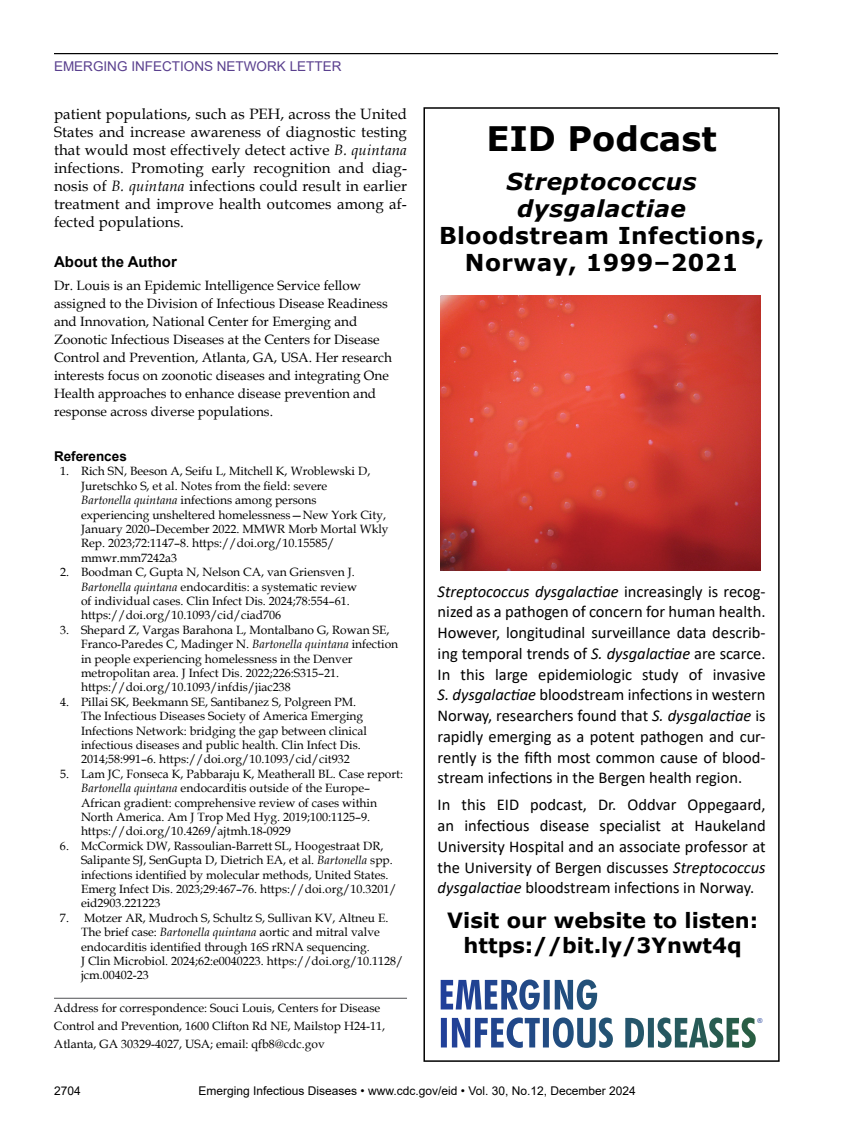
<style>
.page{position:relative;width:851px;height:1134px;background:#fff}
.page>*{position:absolute;margin:0;border:0;box-sizing:border-box;transform-origin:0 0}
.t1{font:700 33.75px "Verdana";color:#000}
.t2{font:700 23.25px/27px "Verdana";letter-spacing:.02em;color:#000;text-align:center}
.t3{font:italic 700 23.25px/27px "Verdana";letter-spacing:.02em;color:#000;text-align:center}
.t4{font:700 21px/24.9px "Verdana";color:#000;text-align:center}
.t5{font:16.5px/20.7px "Calibri";color:#000;text-align:justify}
.t6{font:15px/18px "Book Antiqua";letter-spacing:.01em;color:#000;text-align:justify}
.t7{font:700 15px "Arial";color:#000}
.t8{font:13.5px/18px "Book Antiqua";color:#000}
.t9{font:13.5px "Arial";color:#5a408e}
.t10{font:700 13.5px "Arial";color:#000}
.t11{font:12px/14.4px "Book Antiqua";color:#000}
.t12{font:12px "Arial";color:#000}
.t13{font:6.9px "Arial";color:#21409a}
.s1{font-style:italic}
</style>
<div class="page">
<hr style="left:54px;top:53px;width:724px;height:1px;background:#000">
<hr style="left:54px;top:998px;width:353px;height:1px;background:#636466">
<div style="left:423px;top:107px;width:356px;height:955px;border:2px solid #000"></div>
<svg style="left:440px;top:980px;width:315px;height:68px"></svg>
<img style="left:440px;top:295px;width:320px;height:276px">
<p class="t9" style="left:54px;top:57px;width:289px">EMERGING INFECTIONS NETWORK LETTER</p>
<p class="t6" style="left:54px;top:104px;width:354px">patient populations, such as PEH, across the United States and increase awareness of diagnostic testing that would most effectively detect active <span class="s1">B. quintana </span>infections. Promoting early recognition and diag&shy;nosis of <span class="s1">B. quintana</span> infections could result in earlier treatment and improve health outcomes among af&shy;fected populations.</p>
<p class="t7" style="left:54px;top:252px;width:124px">About the Author</p>
<p class="t8" style="left:54px;top:276px;width:339px">Dr. Louis is an Epidemic Intelligence Service fellow assigned to the Division of Infectious Disease Readiness and Innovation, National Center for Emerging and Zoonotic Infectious Diseases at the Centers for Disease Control and Prevention, Atlanta, GA, USA. Her research interests focus on zoonotic diseases and integrating One Health approaches to enhance disease prevention and response across diverse populations.</p>
<p class="t10" style="left:54px;top:447px;width:74px">References</p>
<p class="t11" style="left:81px;top:464px;width:309px;text-indent:-21px">1. Rich SN, Beeson A, Seifu L, Mitchell K, Wroblewski D, Juretschko S, et al. Notes from the field: severe<br><span class="s1">Bartonella quintana</span> infections among persons<br>experiencing unsheltered homelessness—New York City, January 2020–December 2022. MMWR Morb Mortal Wkly Rep. 2023;72:1147–8. https://doi.org/10.15585/ mmwr.mm7242a3</p>
<p class="t11" style="left:81px;top:565px;width:277px;text-indent:-21px">2. Boodman C, Gupta N, Nelson CA, van Griensven J.<br><span class="s1">Bartonella quintana</span> endocarditis: a systematic review of individual cases. Clin Infect Dis. 2024;78:554–61. https://doi.org/10.1093/cid/ciad706</p>
<p class="t11" style="left:81px;top:622px;width:319px;text-indent:-21px">3. Shepard Z, Vargas Barahona L, Montalbano G, Rowan SE, Franco-Paredes C, Madinger N. <span class="s1">Bartonella quintana</span> infection in people experiencing homelessness in the Denver metropolitan area. J Infect Dis. 2022;226:S315–21. https://doi.org/10.1093/infdis/jiac238</p>
<p class="t11" style="left:81px;top:694px;width:287px;text-indent:-21px">4. Pillai SK, Beekmann SE, Santibanez S, Polgreen PM.<br>The Infectious Diseases Society of America Emerging Infections Network: bridging the gap between clinical infectious diseases and public health. Clin Infect Dis.<br>2014;58:991–6. https://doi.org/10.1093/cid/cit932</p>
<p class="t11" style="left:81px;top:766px;width:323px;text-indent:-21px">5. Lam JC, Fonseca K, Pabbaraju K, Meatherall BL. Case report:<br><span class="s1">Bartonella quintana</span> endocarditis outside of the Europe– African gradient: comprehensive review of cases within North America. Am J Trop Med Hyg. 2019;100:1125–9. https://doi.org/10.4269/ajtmh.18-0929</p>
<p class="t11" style="left:81px;top:838px;width:317px;text-indent:-21px">6. McCormick DW, Rassoulian-Barrett SL, Hoogestraat DR, Salipante SJ, SenGupta D, Dietrich EA, et al. <span class="s1">Bartonella</span> spp. infections identified by molecular methods, United States.<br>Emerg Infect Dis. 2023;29:467–76. https://doi.org/10.3201/ eid2903.221223</p>
<p class="t11" style="left:81px;top:910px;width:324px;text-indent:-21px">7. Motzer AR, Mudroch S, Schultz S, Sullivan KV, Altneu E.<br>The brief case: <span class="s1">Bartonella quintana</span> aortic and mitral valve endocarditis identified through 16S rRNA sequencing.<br>J Clin Microbiol. 2024;62:e0040223. https://doi.org/10.1128/ jcm.00402-23</p>
<p class="t11" style="left:54px;top:999px;width:332px;line-height:18px">Address for correspondence: Souci Louis, Centers for Disease<br>Control and Prevention, 1600 Clifton Rd NE, Mailstop H24-11,<br>Atlanta, GA 30329-4027, USA; email: qfb8@cdc.gov</p>
<h1 class="t1" style="left:486px;top:115px;width:232px">EID Podcast</h1>
<h2 class="t3" style="left:506px;top:168px;width:191px">Streptococcus dysgalactiae</h2>
<h2 class="t2" style="left:439px;top:222px;width:326px">Bloodstream Infections,<br>Norway, 1999–2021</h2>
<p class="t5" style="left:437px;top:580px;width:329px"><span class="s1">Streptococcus dysgalactiae</span> increasingly is recog&shy;nized as a pathogen of concern for human health.<br>However, longitudinal surveillance data describ&shy;ing temporal trends of <span class="s1">S. dysgalactiae</span> are scarce.<br>In this large epidemiologic study of invasive <span class="s1">S. dysgalactiae</span> bloodstream infections in western Norway, researchers found that <span class="s1">S. dysgalactiae</span> is rapidly emerging as a potent pathogen and cur&shy;rently is the fifth most common cause of blood&shy;stream infections in the Bergen health region.</p>
<p class="t5" style="left:437px;top:794px;width:329px">In this EID podcast, Dr. Oddvar Oppegaard, an infectious disease specialist at Haukeland University Hospital and an associate professor at the University of Bergen discusses <span class="s1">Streptococcus dysgalactiae</span> bloodstream infections in Norway.</p>
<h3 class="t4" style="left:447px;top:907px;width:313px">Visit our website to listen: https://bit.ly/3Ynwt4q</h3>
<p class="t13" style="left:757px;top:1015px;width:7px">®</p>
<p class="t12" style="left:54px;top:1083px;width:28px">2704</p>
<p class="t12" style="left:198px;top:1083px;width:439px">Emerging Infectious Diseases • www.cdc.gov/eid • Vol. 30, No.12, December 2024</p>
</div>
